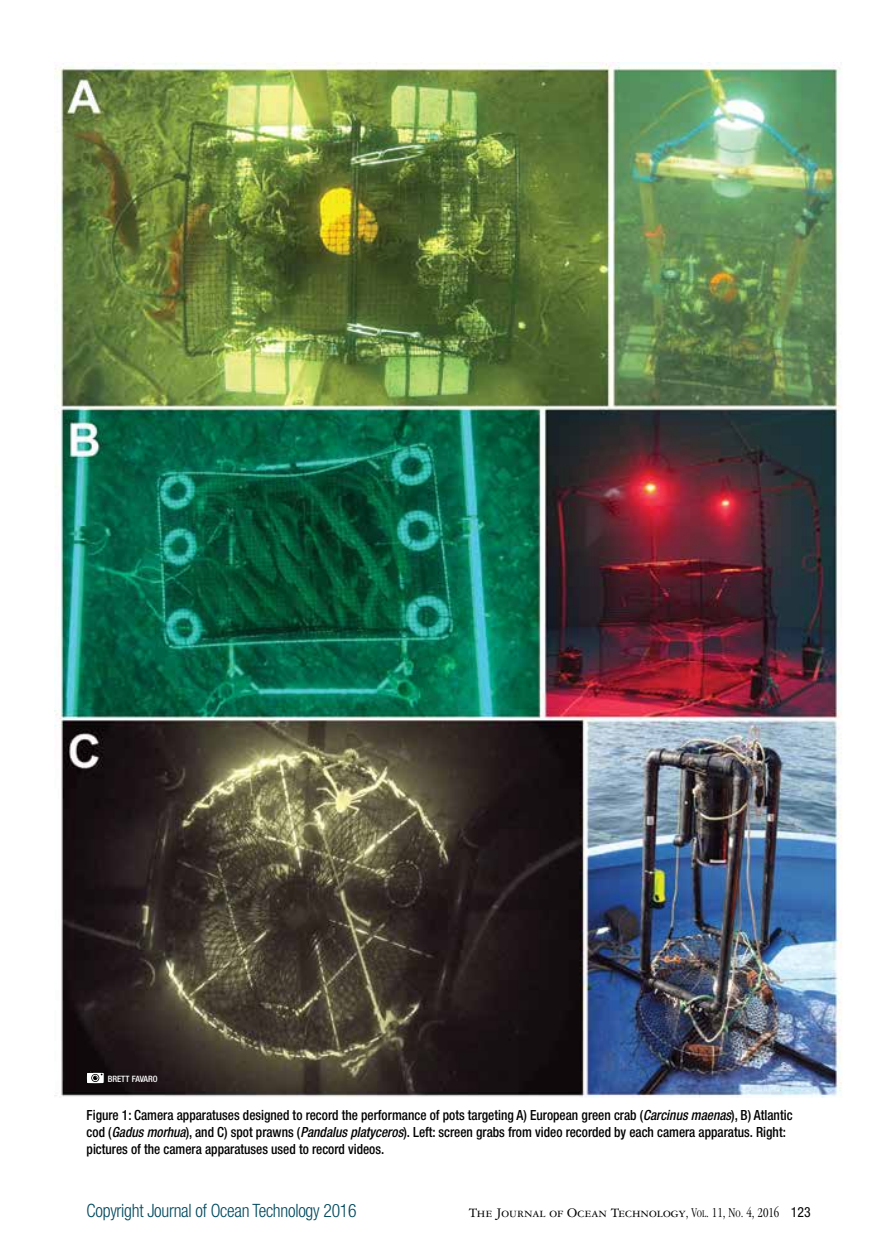
<style>
.page{position:relative;width:882px;height:1260px;background:#fff}
.page>*{position:absolute;margin:0;border:0;box-sizing:border-box;transform-origin:0 0}
.t1{font:300 condensed 18.38px "Helvetica Neue";letter-spacing:-.015em;color:#00495e;scale:.96 1}
.t2{font:500 condensed 14px/16.8px "Helvetica Neue";color:#000;scale:.95 1}
.t3{font:14px "Garamond Three SC";color:#000}
.t4{font:500 condensed 8.75px "Helvetica Neue";color:#fff}
.s1{font-style:italic}
.s2{font-family:"Garamond";font-weight:300;font-stretch:condensed}
.s3{font-family:"Garamond";font-weight:300;font-stretch:condensed;font-size:10.5px}
.s4{font-family:"Helvetica Neue LT Std";font-stretch:condensed}
</style>
<div class="page">
<img style="left:55px;top:63px;width:787px;height:1034px">
<svg style="left:86px;top:1071px;width:18px;height:13px"></svg>
<hr style="left:0;top:1186px;width:1px;height:74px;background:#4b5d2c">
<p class="t4" style="left:108px;top:1073px;width:52px">BRETT FAVARO</p>
<p class="t2" style="left:87px;top:1106px;width:745px">Figure 1: Camera apparatuses designed to record the performance of pots targeting A) European green crab (<span class="s1">Carcinus maenas</span>), B) Atlantic cod (<span class="s1">Gadus morhua</span>), and C) spot prawns (<span class="s1">Pandalus platyceros</span>). Left: screen grabs from video recorded by each camera apparatus. Right: pictures of the camera apparatuses used to record videos.</p>
<h1 class="t1" style="left:87px;top:1200px;width:283px">Copyright Journal of Ocean Technology 2016</h1>
<p class="t3" style="left:469px;top:1205px;width:343px">The Journal of Ocean Technology<span class="s2">,</span> <span class="s2">V</span><span class="s3">ol</span><span class="s2">. 11, N</span><span class="s3">o</span><span class="s2">. 4, 2016</span> <span class="s4">123</span></p>
</div>
